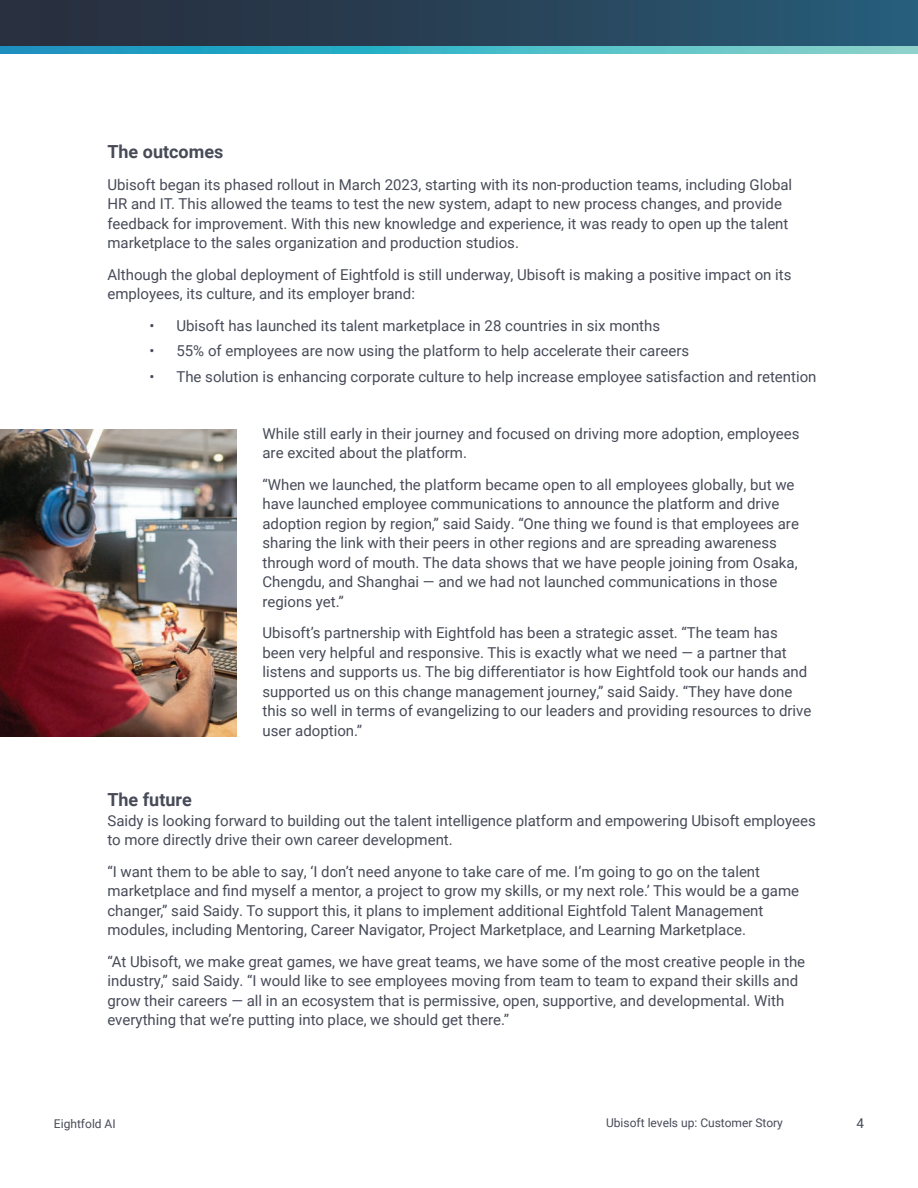
<style>
.page{position:relative;width:918px;height:1188px;background:#fff}
.page>*{position:absolute;margin:0;border:0;box-sizing:border-box;transform-origin:0 0}
.t1{font:700 18px "Roboto";color:#474b58}
.t2{font:15px/19.5px "Roboto";color:#474b58}
.t3{font:13.5px "Roboto";color:#474b58}
.t4{font:12px "Roboto";color:#474b58}
</style>
<div class="page">
<div style="left:0;top:0;width:918px;height:54px;background:linear-gradient(to right,#282a38,#275b78)"></div>
<svg style="left:0;top:46px;width:918px;height:8px"></svg>
<img style="left:0;top:429px;width:237px;height:307px">
<p class="t1" style="left:107px;top:145px;width:117px">The outcomes</p>
<p class="t2" style="left:107px;top:176px;width:686px">Ubisoft began its phased rollout in March 2023, starting with its non-production teams, including Global HR and IT. This allowed the teams to test the new system, adapt to new process changes, and provide feedback for improvement. With this new knowledge and experience, it was ready to open up the talent marketplace to the sales organization and production studios.</p>
<p class="t2" style="left:107px;top:266px;width:686px">Although the global deployment of Eightfold is still underway, Ubisoft is making a positive impact on its employees, its culture, and its employer brand:</p>
<p class="t2" style="left:149px;top:317px;width:512px">• Ubisoft has launched its talent marketplace in 28 countries in six months</p>
<p class="t2" style="left:149px;top:343px;width:541px">• 55% of employees are now using the platform to help accelerate their careers</p>
<p class="t2" style="left:149px;top:368px;width:669px">• The solution is enhancing corporate culture to help increase employee satisfaction and retention</p>
<p class="t2" style="left:262px;top:425px;width:539px">While still early in their journey and focused on driving more adoption, employees are excited about the platform.</p>
<p class="t2" style="left:262px;top:476px;width:538px">“When we launched, the platform became open to all employees globally, but we have launched employee communications to announce the platform and drive adoption region by region,” said Saidy. “One thing we found is that employees are sharing the link with their peers in other regions and are spreading awareness through word of mouth. The data shows that we have people joining from Osaka, Chengdu, and Shanghai — and we had not launched communications in those regions yet.”</p>
<p class="t2" style="left:262px;top:625px;width:550px">Ubisoft’s partnership with Eightfold has been a strategic asset. “The team has been very helpful and responsive. This is exactly what we need — a partner that listens and supports us. The big differentiator is how Eightfold took our hands and supported us on this change management journey,” said Saidy. “They have done this so well in terms of evangelizing to our leaders and providing resources to drive user adoption.”</p>
<p class="t1" style="left:107px;top:793px;width:86px">The future</p>
<p class="t2" style="left:107px;top:812px;width:710px">Saidy is looking forward to building out the talent intelligence platform and empowering Ubisoft employees to more directly drive their own career development.</p>
<p class="t2" style="left:107px;top:863px;width:693px">“I want them to be able to say, ‘I don’t need anyone to take care of me. I’m going to go on the talent marketplace and find myself a mentor, a project to grow my skills, or my next role.’ This would be a game changer,” said Saidy. To support this, it plans to implement additional Eightfold Talent Management modules, including Mentoring, Career Navigator, Project Marketplace, and Learning Marketplace.</p>
<p class="t2" style="left:107px;top:953px;width:699px">“At Ubisoft, we make great games, we have great teams, we have some of the most creative people in the industry,” said Saidy. “I would like to see employees moving from team to team to expand their skills and grow their careers — all in an ecosystem that is permissive, open, supportive, and developmental. With everything that we’re putting into place, we should get there.”</p>
<p class="t4" style="left:606px;top:1118px;width:178px">Ubisoft levels up: Customer Story</p>
<p class="t4" style="left:54px;top:1118px;width:63px">Eightfold AI</p>
<p class="t3" style="left:856px;top:1118px;width:9px">4</p>
</div>
